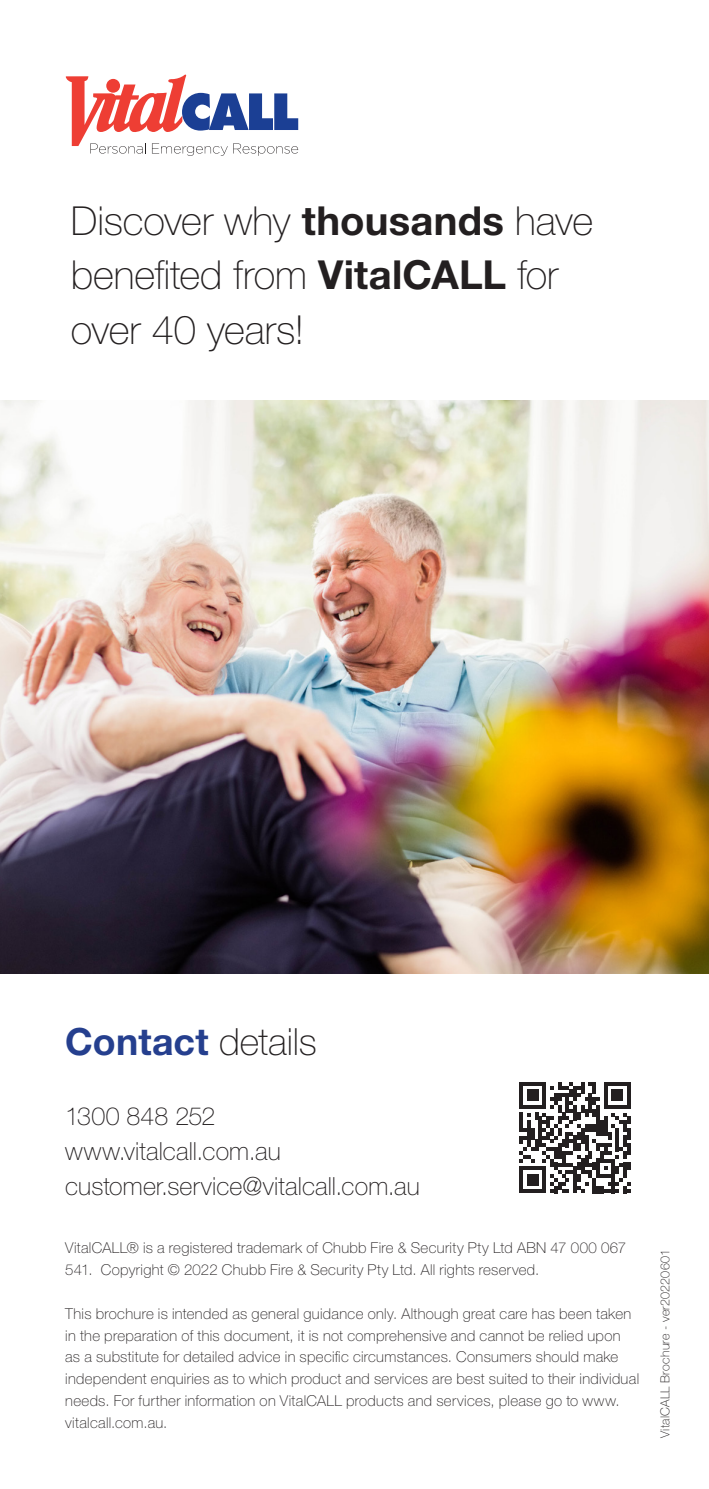
<style>
.page{position:relative;width:709px;height:1489px;background:#fff}
.page>*{position:absolute;margin:0;border:0;box-sizing:border-box;transform-origin:0 0}
.t1{font:100 40px/54px "Helvetica Neue LT Std";letter-spacing:-.005em;color:#231f20}
.Body_Copy___Heading{font:700 37.5px "Helvetica Neue LT Std";letter-spacing:.005em;color:#253f8e}
.Body_Copy___Heading-2{font:100 25px/35px "Helvetica Neue LT Std";letter-spacing:.005em;color:#231f20}
.Body_Copy___Heading-3{font:100 15px/22px "Helvetica Neue LT Std";letter-spacing:.02em;color:#231f20}
.Body_Copy___Heading-4{font:100 12.5px "Helvetica Neue LT Std";letter-spacing:.02em;color:#231f20}
.s1{font-weight:700}
.s2{font-weight:100;color:#231f20}
</style>
<div class="page">
<svg style="left:66px;top:74px;width:232px;height:82px"></svg>
<svg style="left:519px;top:1082px;width:111px;height:111px"></svg>
<img style="left:0;top:400px;width:709px;height:573px">
<p class="t1" style="left:71px;top:194px;width:523px">Discover why <span class="s1">thousands</span> have benefited from <span class="s1">VitalCALL</span> for over 40 years!</p>
<p class="Body_Copy___Heading" style="left:65px;top:1018px;width:253px">Contact <span class="s2">details</span></p>
<p class="Body_Copy___Heading-2" style="left:65px;top:1098px;width:356px">1300 848 252 www.vitalcall.com.au customer.service@vitalcall.com.au</p>
<p class="Body_Copy___Heading-3" style="left:65px;top:1236px;width:562px">VitalCALL® is a registered trademark of Chubb Fire &amp; Security Pty Ltd ABN 47 000 067<br>541. Copyright © 2022 Chubb Fire &amp; Security Pty Ltd. All rights reserved.</p>
<p class="Body_Copy___Heading-3" style="left:65px;top:1302px;width:575px">This brochure is intended as general guidance only. Although great care has been taken in the preparation of this document, it is not comprehensive and cannot be relied upon as a substitute for detailed advice in specific circumstances. Consumers should make independent enquiries as to which product and services are best suited to their individual needs. For further information on VitalCALL products and services, please go to www. vitalcall.com.au.</p>
<p class="Body_Copy___Heading-4" style="left:657px;top:1437px;width:190px;rotate:-90deg">VitalCALL Brochure - ver20220601</p>
</div>
